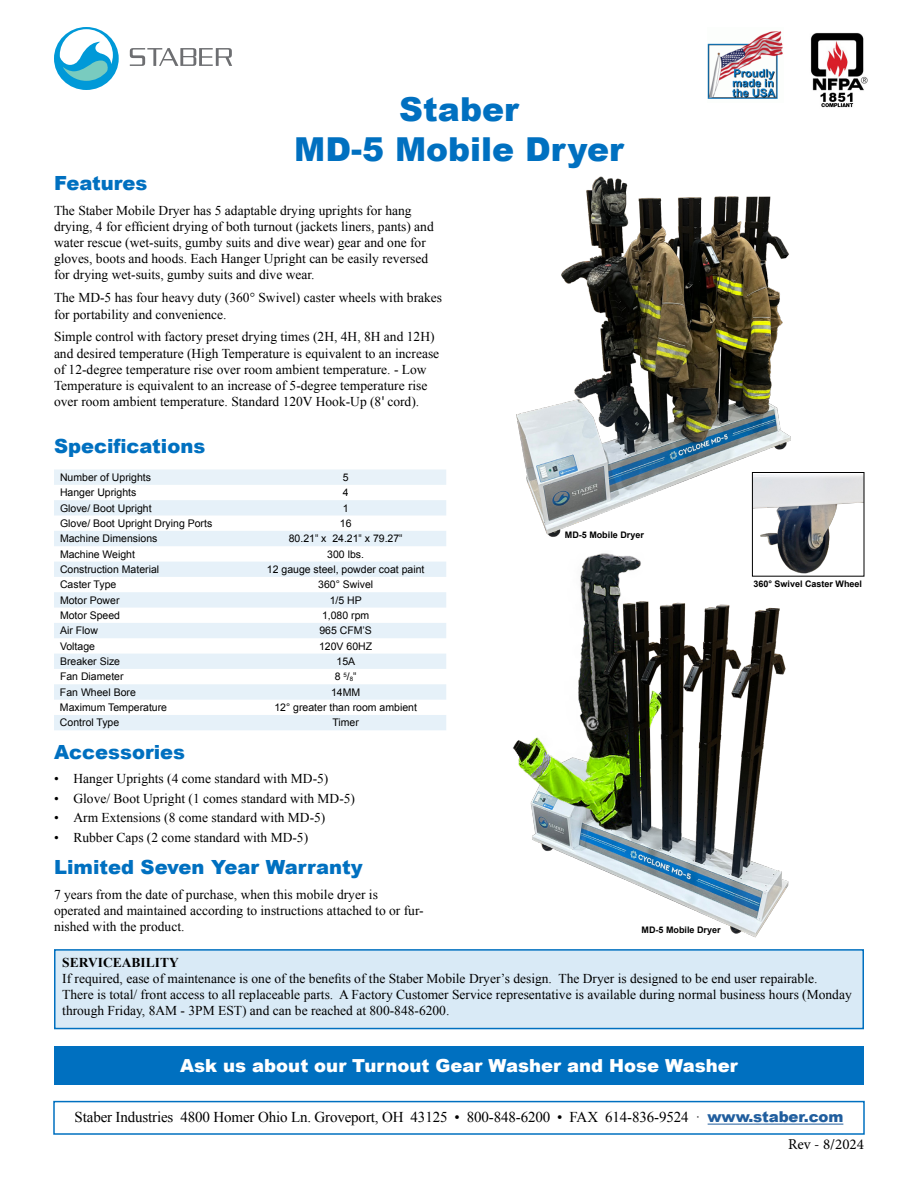
<style>
.page{position:relative;width:918px;height:1188px;background:#fff}
.page>*{position:absolute;margin:0;border:0;box-sizing:border-box;transform-origin:0 0}
.t1{font:900 33px/39.6px "Arial";color:#0070c0;text-align:center}
.t2{font:900 19.5px "Arial";color:#0070c0}
.t3{font:900 18px "Arial";color:#fff}
.t4{font:15px "Times New Roman";letter-spacing:-.01em;color:#000}
.t5{font:15px "Minion Pro";color:#000}
.t6{font:13.5px/16.2px "Times New Roman";color:#000}
.t7{font:700 13.5px "Times New Roman";color:#000}
.t8{font:10.5px "Arial";color:#000}
.t9{font:700 9px "Arial";color:#000}
.s1{font-family:"Helvetica"}
.s2{font-family:"Acumin Pro";font-weight:300}
.s3{font-size:6.15px}
.s4{font-family:"Arial";font-weight:900;color:#215e9e}
</style>
<div class="page">
<svg style="left:130px;top:48px;width:102px;height:18px"></svg>
<svg style="left:54px;top:27px;width:65px;height:63px"></svg>
<img style="left:810px;top:33px;width:58px;height:75px">
<img style="left:708px;top:31px;width:75px;height:68px">
<div style="left:53px;top:1101px;width:812px;height:34px;border:2px solid #0070c0"></div>
<hr style="left:708px;top:1124px;width:135px;height:1px;background:#215e9e">
<div style="left:55px;top:950px;width:808px;height:79px;background:#d9eaf6"></div>
<div style="left:54px;top:949px;width:810px;height:80px;border:2px solid #0070c0"></div>
<div style="left:54px;top:1046px;width:810px;height:39px;background:#0070c0"></div>
<div style="left:54px;top:470px;width:392px;height:15px;background:#e8f2f9"></div>
<svg style="left:54px;top:500px;width:392px;height:230px;fill:#e6f1f9"></svg>
<img style="left:516px;top:176px;width:275px;height:375px">
<img style="left:513px;top:551px;width:276px;height:387px">
<img style="left:754px;top:475px;width:108px;height:100px">
<div style="left:752px;top:472px;width:112px;height:105px;border:1px solid #000"></div>
<h1 class="t1" style="left:294px;top:89px;width:331px">Staber<br>MD-5 Mobile Dryer</h1>
<p class="t6" style="left:54px;top:202px;width:381px">The Staber Mobile Dryer has 5 adaptable drying uprights for hang drying, 4 for efficient drying of both turnout (jackets liners, pants) and water rescue (wet-suits, gumby suits and dive wear) gear and one for gloves, boots and hoods. Each Hanger Upright can be easily reversed for drying wet-suits, gumby suits and dive wear.</p>
<p class="t6" style="left:54px;top:289px;width:390px">The MD-5 has four heavy duty (360° Swivel) caster wheels with brakes for portability and convenience.</p>
<p class="t6" style="left:54px;top:329px;width:387px">Simple control with factory preset drying times (2H, 4H, 8H and 12H) and desired temperature (High Temperature is equivalent to an increase of 12-degree temperature rise over room ambient temperature. - Low Temperature is equivalent to an increase of 5-degree temperature rise over room ambient temperature. Standard 120V Hook-Up (8<span class="s1">'</span> cord).</p>
<h2 class="t2" style="left:54px;top:169px;width:95px">Features</h2>
<h2 class="t2" style="left:54px;top:432px;width:153px">Specifications</h2>
<p class="t8" style="left:60px;top:470px;width:93px">Number of Uprights</p>
<p class="t8" style="left:343px;top:470px;width:7px">5</p>
<p class="t8" style="left:60px;top:486px;width:78px">Hanger Uprights</p>
<p class="t8" style="left:343px;top:486px;width:7px">4</p>
<p class="t8" style="left:60px;top:501px;width:93px">Glove/ Boot Upright</p>
<p class="t8" style="left:343px;top:501px;width:7px">1</p>
<p class="t8" style="left:60px;top:516px;width:154px">Glove/ Boot Upright Drying Ports</p>
<p class="t8" style="left:340px;top:516px;width:13px">16</p>
<p class="t8" style="left:60px;top:532px;width:99px">Machine Dimensions</p>
<p class="t8" style="left:289px;top:532px;width:115px">80.21<span class="s2">"</span> x 24.21<span class="s2">"</span> x 79.27<span class="s2">"</span></p>
<p class="t8" style="left:60px;top:547px;width:77px">Machine Weight</p>
<p class="t8" style="left:327px;top:547px;width:38px">300 lbs.</p>
<p class="t8" style="left:60px;top:562px;width:101px">Construction Material</p>
<p class="t8" style="left:267px;top:562px;width:159px">12 gauge steel, powder coat paint</p>
<p class="t8" style="left:60px;top:578px;width:58px">Caster Type</p>
<p class="t8" style="left:318px;top:578px;width:56px">360° Swivel</p>
<p class="t8" style="left:60px;top:593px;width:61px">Motor Power</p>
<p class="t8" style="left:330px;top:593px;width:34px">1/5 HP</p>
<p class="t8" style="left:60px;top:608px;width:62px">Motor Speed</p>
<p class="t8" style="left:322px;top:608px;width:49px">1,080 rpm</p>
<p class="t8" style="left:60px;top:624px;width:39px">Air Flow</p>
<p class="t8" style="left:319px;top:624px;width:54px">965 CFM’S</p>
<p class="t8" style="left:60px;top:639px;width:37px">Voltage</p>
<p class="t8" style="left:319px;top:639px;width:55px">120V 60HZ</p>
<p class="t8" style="left:60px;top:654px;width:62px">Breaker Size</p>
<p class="t8" style="left:337px;top:654px;width:20px">15A</p>
<p class="t8" style="left:60px;top:670px;width:65px">Fan Diameter</p>
<p class="t8" style="left:335px;top:670px;width:23px">8 <sup>5</sup>/<span class="s3">8</span><span class="s2">"</span></p>
<p class="t8" style="left:60px;top:685px;width:77px">Fan Wheel Bore</p>
<p class="t8" style="left:331px;top:685px;width:31px">14MM</p>
<p class="t8" style="left:60px;top:701px;width:109px">Maximum Temperature</p>
<p class="t8" style="left:274px;top:701px;width:144px">12° greater than room ambient</p>
<p class="t8" style="left:60px;top:716px;width:61px">Control Type</p>
<p class="t8" style="left:332px;top:716px;width:28px">Timer</p>
<h2 class="t2" style="left:54px;top:738px;width:133px">Accessories</h2>
<p class="t6" style="left:54px;top:770px;width:276px">• Hanger Uprights (4 come standard with MD-5)</p>
<p class="t6" style="left:54px;top:790px;width:303px">• Glove/ Boot Upright (1 comes standard with MD-5)</p>
<p class="t6" style="left:54px;top:810px;width:273px">• Arm Extensions (8 come standard with MD-5)</p>
<p class="t6" style="left:54px;top:829px;width:256px">• Rubber Caps (2 come standard with MD-5)</p>
<h2 class="t2" style="left:54px;top:853px;width:310px">Limited Seven Year Warranty</h2>
<p class="t6" style="left:54px;top:886px;width:371px">7 years from the date of purchase, when this mobile dryer is operated and maintained according to instructions attached to or fur&shy;nished with the product.</p>
<p class="t9" style="left:565px;top:529px;width:81px">MD-5 Mobile Dryer</p>
<p class="t9" style="left:754px;top:578px;width:110px">360° Swivel Caster Wheel</p>
<p class="t9" style="left:642px;top:924px;width:81px">MD-5 Mobile Dryer</p>
<p class="t7" style="left:62px;top:953px;width:118px">SERVICEABILITY</p>
<p class="t6" style="left:62px;top:970px;width:791px">If required, ease of maintenance is one of the benefits of the Staber Mobile Dryer’s design. The Dryer is designed to be end user repairable.<br>There is total/ front access to all replaceable parts. A Factory Customer Service representative is available during normal business hours (Monday through Friday, 8AM - 3PM EST) and can be reached at 800-848-6200.</p>
<h3 class="t3" style="left:180px;top:1052px;width:559px">Ask us about our Turnout Gear Washer and Hose Washer</h3>
<p class="t4" style="left:75px;top:1107px;width:770px">Staber Industries 4800 Homer Ohio Ln. Groveport, OH 43125 • 800-848-6200 • FAX 614-836-9524 · <span class="s4">www.staber.com</span></p>
<p class="t5" style="left:788px;top:1135px;width:77px">Rev - 8/2024</p>
</div>
